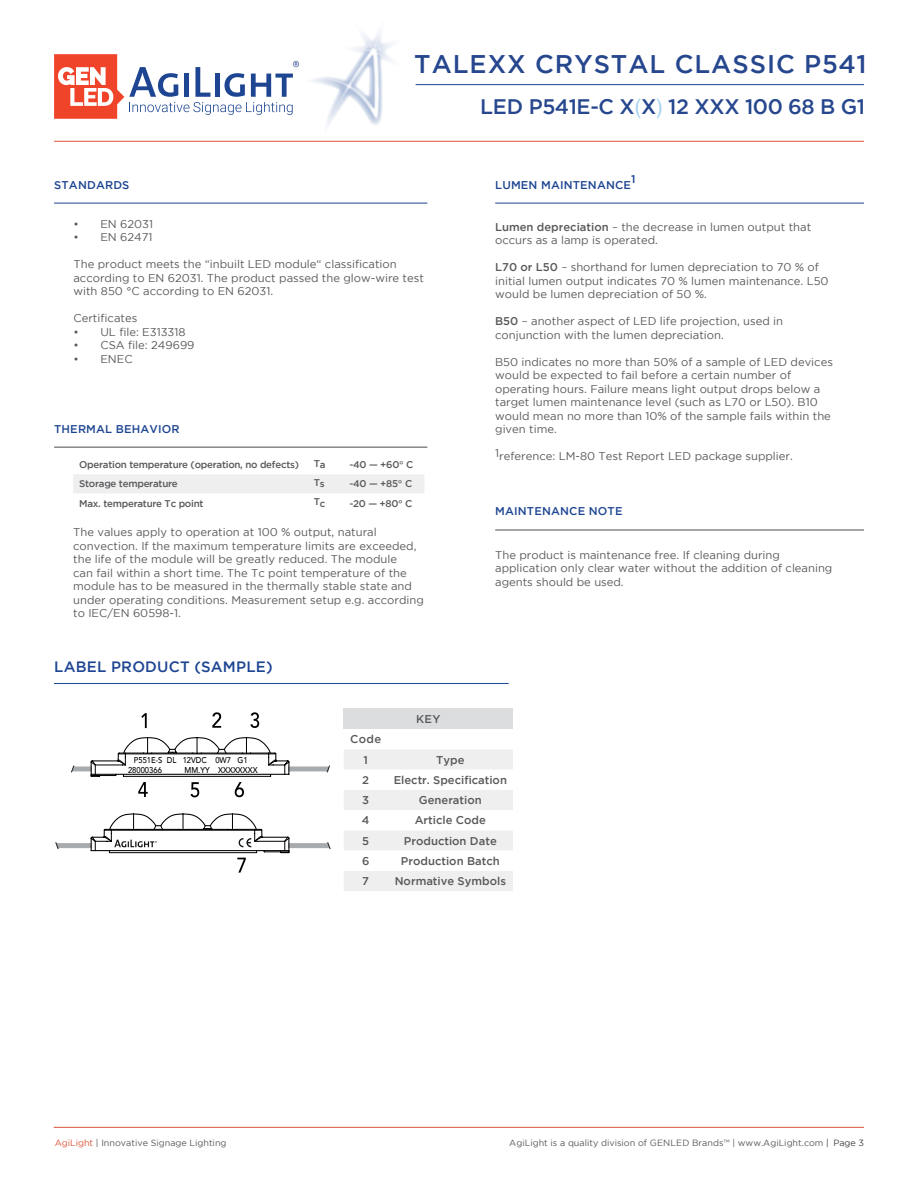
<style>
.page{position:relative;width:918px;height:1188px;background:#fff}
.page>*{position:absolute;margin:0;border:0;box-sizing:border-box;transform-origin:0 0}
.t1{font:500 25.5px "Gotham";letter-spacing:.04em;color:#26478e}
.t2{font:500 21px "Gotham";letter-spacing:-.02em;color:#26478e}
.t3{font:500 15px "Gotham";letter-spacing:.015em;color:#1d4592}
.t4{font:11.25px/13.5px "Gotham";color:#58595b}
.t5{font:500 11.25px/20.5px "Gotham";color:#58595b;text-align:center}
.t6{font:500 11.25px "Gotham";letter-spacing:.015em;color:#1d4592}
.t7{font:500 9.75px "Gotham";letter-spacing:-.025em;color:#58595b}
.t8{font:9px "Gotham";color:#58595b}
.t9{font:500 8.4px/9.4px "Avenir";color:#000;scale:.9 1}
.s1{font-family:"Helvetica";font-weight:400;color:#a7d3f1}
.s2{font-weight:500}
.s3{color:#db5337}
.s4{color:#414042}
</style>
<div class="page">
<svg style="left:54px;top:54px;width:230px;height:65px"></svg>
<hr style="left:54px;top:141px;width:810px;height:1px;background:#db5336">
<img style="left:284px;top:32px;width:141px;height:110px">
<hr style="left:54px;top:1127px;width:810px;height:1px;background:#db5337">
<hr style="left:54px;top:203px;width:373px;height:1px;background:#1d4592">
<hr style="left:54px;top:683px;width:455px;height:1px;background:#1d4592">
<hr style="left:495px;top:203px;width:369px;height:1px;background:#1d4592">
<hr style="left:495px;top:530px;width:369px;height:1px;background:#4b4b4c">
<hr style="left:54px;top:447px;width:373px;height:1px;background:#4b4b4c">
<div style="left:73px;top:474px;width:351px;height:19px;background:#efeff0"></div>
<div style="left:344px;top:709px;width:169px;height:20px;background:#dcddde"></div>
<svg style="left:344px;top:750px;width:169px;height:141px"></svg>
<svg style="left:141px;top:713px;width:6px;height:15px"></svg>
<svg style="left:212px;top:712px;width:9px;height:16px"></svg>
<svg style="left:250px;top:712px;width:9px;height:16px"></svg>
<svg style="left:55px;top:737px;width:276px;height:136px"></svg>
<img style="left:114px;top:839px;width:43px;height:9px">
<div style="left:157px;top:835px;width:42px;height:13px;background:#fff"></div>
<hr style="left:416px;top:84px;width:448px;height:1px;background:#1d4592">
<h1 class="t1" style="left:414px;top:49px;width:454px">TALEXX CRYSTAL CLASSIC P541</h1>
<h2 class="t2" style="left:480px;top:95px;width:386px">LED P541E-C X<span class="s1">(</span>X<span class="s1">)</span> 12 XXX 100 68 B G1</h2>
<p class="t6" style="left:631px;top:172px;width:6px">1</p>
<p class="t6" style="left:54px;top:178px;width:77px">STANDARDS</p>
<p class="t6" style="left:495px;top:178px;width:137px">LUMEN MAINTENANCE</p>
<p class="t4" style="left:73px;top:217px;width:81px">• EN 62031</p>
<p class="t4" style="left:73px;top:230px;width:81px">• EN 62471</p>
<p class="t4" style="left:73px;top:257px;width:352px">The product meets the “inbuilt LED module“ classification according to EN 62031. The product passed the glow-wire test with 850 °C according to EN 62031.</p>
<p class="t4" style="left:73px;top:311px;width:65px">Certificates</p>
<p class="t4" style="left:73px;top:325px;width:114px">• UL file: E313318</p>
<p class="t4" style="left:73px;top:338px;width:123px">• CSA file: 249699</p>
<p class="t4" style="left:73px;top:352px;width:61px">• ENEC</p>
<p class="t6" style="left:54px;top:423px;width:127px">THERMAL BEHAVIOR</p>
<p class="t7" style="left:79px;top:459px;width:221px">Operation temperature (operation, no defects)</p>
<p class="t7" style="left:314px;top:459px;width:13px">Ta</p>
<p class="t7" style="left:349px;top:459px;width:66px">-40 — +60° C</p>
<p class="t7" style="left:79px;top:478px;width:100px">Storage temperature</p>
<p class="t7" style="left:314px;top:478px;width:12px">Ts</p>
<p class="t7" style="left:349px;top:478px;width:64px">-40 — +85° C</p>
<p class="t7" style="left:79px;top:498px;width:126px">Max. temperature Tc point</p>
<p class="t7" style="left:314px;top:497px;width:13px">Tc</p>
<p class="t7" style="left:349px;top:498px;width:65px">-20 — +80° C</p>
<p class="t4" style="left:73px;top:525px;width:352px">The values apply to operation at 100 % output, natural convection. If the maximum temperature limits are exceeded, the life of the module will be greatly reduced. The module<br>can fail within a short time. The Tc point temperature of the module has to be measured in the thermally stable state and under operating conditions. Measurement setup e.g. according to IEC/EN 60598-1.</p>
<h3 class="t3" style="left:54px;top:658px;width:220px">LABEL PRODUCT (SAMPLE)</h3>
<p class="t9" style="left:128px;top:755px;width:135px;text-indent:6px">P551E-S DL 12VDC 0W7 G1<br>28000366</p>
<p class="t9" style="left:185px;top:765px;width:83px">MM.YY XXXXXXXX</p>
<p class="t5" style="left:350px;top:729px;width:32px">Code<br>1</p>
<p class="t5" style="left:416px;top:708px;width:26px">KEY</p>
<p class="t5" style="left:436px;top:749px;width:30px">Type</p>
<p class="t4" style="left:495px;top:220px;width:318px"><span class="s2">Lumen depreciation</span> – the decrease in lumen output that occurs as a lamp is operated.</p>
<p class="t4" style="left:495px;top:260px;width:335px"><span class="s2">L70 or L50</span> – shorthand for lumen depreciation to 70 % of initial lumen output indicates 70 % lumen maintenance. L50 would be lumen depreciation of 50 %.</p>
<p class="t4" style="left:495px;top:314px;width:289px"><span class="s2">B50</span> – another aspect of LED life projection, used in conjunction with the lumen depreciation.</p>
<p class="t4" style="left:495px;top:355px;width:339px">B50 indicates no more than 50% of a sample of LED devices would be expected to fail before a certain number of operating hours. Failure means light output drops below a target lumen maintenance level (such as L70 or L50). B10 would mean no more than 10% of the sample fails within the given time.</p>
<p class="t4" style="left:495px;top:449px;width:299px">1reference: LM-80 Test Report LED package supplier.</p>
<p class="t6" style="left:495px;top:505px;width:129px">MAINTENANCE NOTE</p>
<p class="t4" style="left:495px;top:548px;width:339px">The product is maintenance free. If cleaning during application only clear water without the addition of cleaning agents should be used.</p>
<p class="t5" style="left:362px;top:769px;width:8px">2</p>
<p class="t5" style="left:394px;top:769px;width:115px">Electr. Specification</p>
<p class="t5" style="left:362px;top:790px;width:8px">3</p>
<p class="t5" style="left:419px;top:790px;width:64px">Generation</p>
<p class="t5" style="left:362px;top:810px;width:9px">4</p>
<p class="t5" style="left:415px;top:810px;width:73px">Article Code</p>
<p class="t5" style="left:362px;top:830px;width:8px">5</p>
<p class="t5" style="left:404px;top:830px;width:94px">Production Date</p>
<p class="t5" style="left:362px;top:850px;width:9px">6</p>
<p class="t5" style="left:401px;top:850px;width:100px">Production Batch</p>
<p class="t5" style="left:362px;top:871px;width:8px">7</p>
<p class="t5" style="left:395px;top:871px;width:113px">Normative Symbols</p>
<p class="t8" style="left:55px;top:1138px;width:173px"><span class="s3">AgiLight</span> | Innovative Signage Lighting</p>
<p class="t8" style="left:509px;top:1138px;width:356px">AgiLight is a quality division of GENLED Brands™ | www.AgiLight.com <span class="s4">| Page 3</span></p>
</div>
